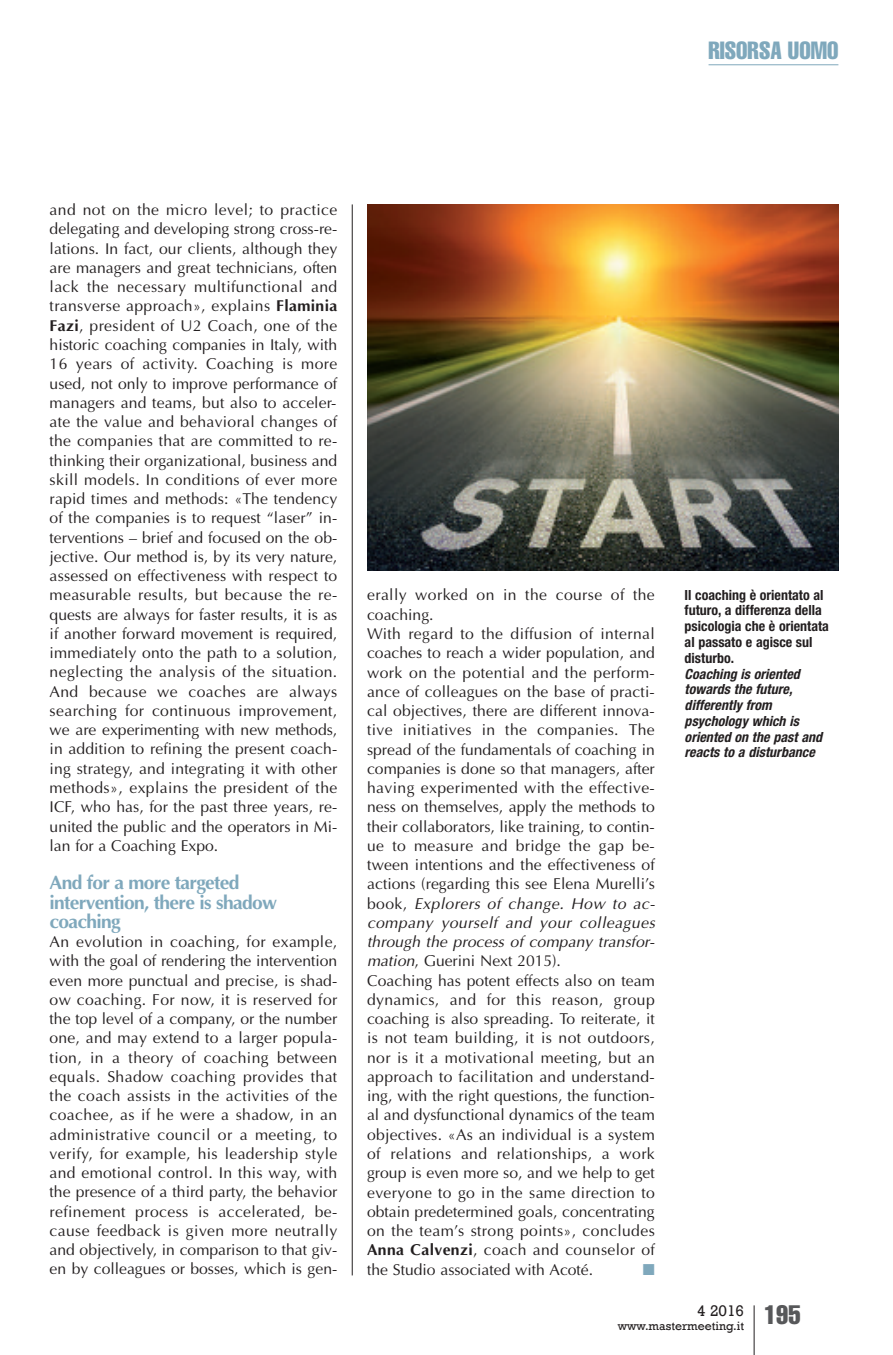
<style>
.page{position:relative;width:893px;height:1355px;background:#fff}
.page>*{position:absolute;margin:0;border:0;box-sizing:border-box;transform-origin:0 0}
.t1{font:extra-condensed 24.5px "Helvetica";color:#7fa8bc}
.t2{font:700 19.25px/19.2px "Optima";letter-spacing:-.035em;color:#7fa8bc}
.t3{font:15.75px/19.2px "Optima";letter-spacing:.005em;color:#231f20;text-align:justify}
.t4{font:15.75px "Rockwell";color:#231f20}
.t5{font:15.75px "Zapf Dingbats";color:#7fa8bc}
.t6{font:italic 700 condensed 14px/15.8px "Helvetica Neue";letter-spacing:.005em;color:#231f20}
.t7{font:700 condensed 14px/15.8px "Helvetica Neue";color:#231f20}
.t8{font:12.25px "Rockwell";color:#231f20}
.s1{font-weight:700}
.s2{font-style:italic}
</style>
<div class="page">
<hr style="left:754px;top:1305px;width:1px;height:49px;background:#231f20">
<hr style="left:708px;top:64px;width:130px;height:1px;background:#7fa8bc">
<hr style="left:352px;top:204px;width:1px;height:1071px;background:#231f20">
<img style="left:367px;top:204px;width:471px;height:366px">
<h1 class="t1" style="left:708px;top:42px;width:131px">RISORSA UOMO</h1>
<p class="t3" style="left:50px;top:200px;width:289px">and not on the micro level; to practice delegating and developing strong cross-re&shy;lations. In fact, our clients, although they are managers and great technicians, often lack the necessary multifunctional and transverse approach», explains <span class="s1">Flaminia Fazi</span>, president of U2 Coach, one of the historic coaching companies in Italy, with 16 years of activity. Coaching is more used, not only to improve performance of managers and teams, but also to acceler&shy;ate the value and behavioral changes of the companies that are committed to re&shy;thinking their organizational, business and skill models. In conditions of ever more rapid times and methods: «The tendency of the companies is to request “laser” in&shy;terventions – brief and focused on the ob&shy;jective. Our method is, by its very nature, assessed on effectiveness with respect to measurable results, but because the re&shy;quests are always for faster results, it is as if another forward movement is required, immediately onto the path to a solution, neglecting the analysis of the situation.<br>And because we coaches are always searching for continuous improvement, we are experimenting with new methods, in addition to refining the present coach&shy;ing strategy, and integrating it with other methods», explains the president of the ICF, who has, for the past three years, re&shy;united the public and the operators in Mi&shy;lan for a Coaching Expo.</p>
<p class="t2" style="left:50px;top:873px;width:229px">And for a more targeted intervention, there is shadow coaching</p>
<p class="t3" style="left:50px;top:931px;width:289px">An evolution in coaching, for example, with the goal of rendering the intervention even more punctual and precise, is shad&shy;ow coaching. For now, it is reserved for the top level of a company, or the number one, and may extend to a larger popula&shy;tion, in a theory of coaching between equals. Shadow coaching provides that the coach assists in the activities of the coachee, as if he were a shadow, in an administrative council or a meeting, to verify, for example, his leadership style and emotional control. In this way, with the presence of a third party, the behavior refinement process is accelerated, be&shy;cause feedback is given more neutrally and objectively, in comparison to that giv&shy;en by colleagues or bosses, which is gen-</p>
<p class="t3" style="left:367px;top:585px;width:289px;text-align:left">erally worked on in the course of the coaching.<br>With regard to the diffusion of internal coaches to reach a wider population, and work on the potential and the perform&shy;ance of colleagues on the base of practi&shy;cal objectives, there are different innova&shy;tive initiatives in the companies. The spread of the fundamentals of coaching in companies is done so that managers, after having experimented with the effective&shy;ness on themselves, apply the methods to their collaborators, like training, to contin&shy;ue to measure and bridge the gap be&shy;tween intentions and the effectiveness of actions (regarding this see Elena Murelli’s book, <span class="s2">Explorers of change. How to ac&shy;company yourself and your colleagues through the process of company transfor&shy;mation</span>, Guerini Next 2015).<br>Coaching has potent effects also on team dynamics, and for this reason, group coaching is also spreading. To reiterate, it is not team building, it is not outdoors, nor is it a motivational meeting, but an approach to facilitation and understand&shy;ing, with the right questions, the function&shy;al and dysfunctional dynamics of the team objectives. «As an individual is a system of relations and relationships, a work group is even more so, and we help to get everyone to go in the same direction to obtain predetermined goals, concentrating on the team’s strong points», concludes <span class="s1">Anna Calvenzi</span>, coach and counselor of the Studio associated with Acoté.</p>
<p class="t5" style="left:643px;top:1259px;width:13px">■</p>
<p class="t7" style="left:685px;top:588px;width:146px">Il coaching è orientato al futuro, a differenza della psicologia che è orientata al passato e agisce sul disturbo.</p>
<p class="t6" style="left:685px;top:667px;width:139px">Coaching is oriented towards the future, differently from psychology which is oriented on the past and reacts to a disturbance</p>
<p class="t8" style="left:618px;top:1318px;width:184px">www.mastermeeting.it <sup>195</sup></p>
<p class="t4" style="left:697px;top:1300px;width:49px">4 2016</p>
</div>
